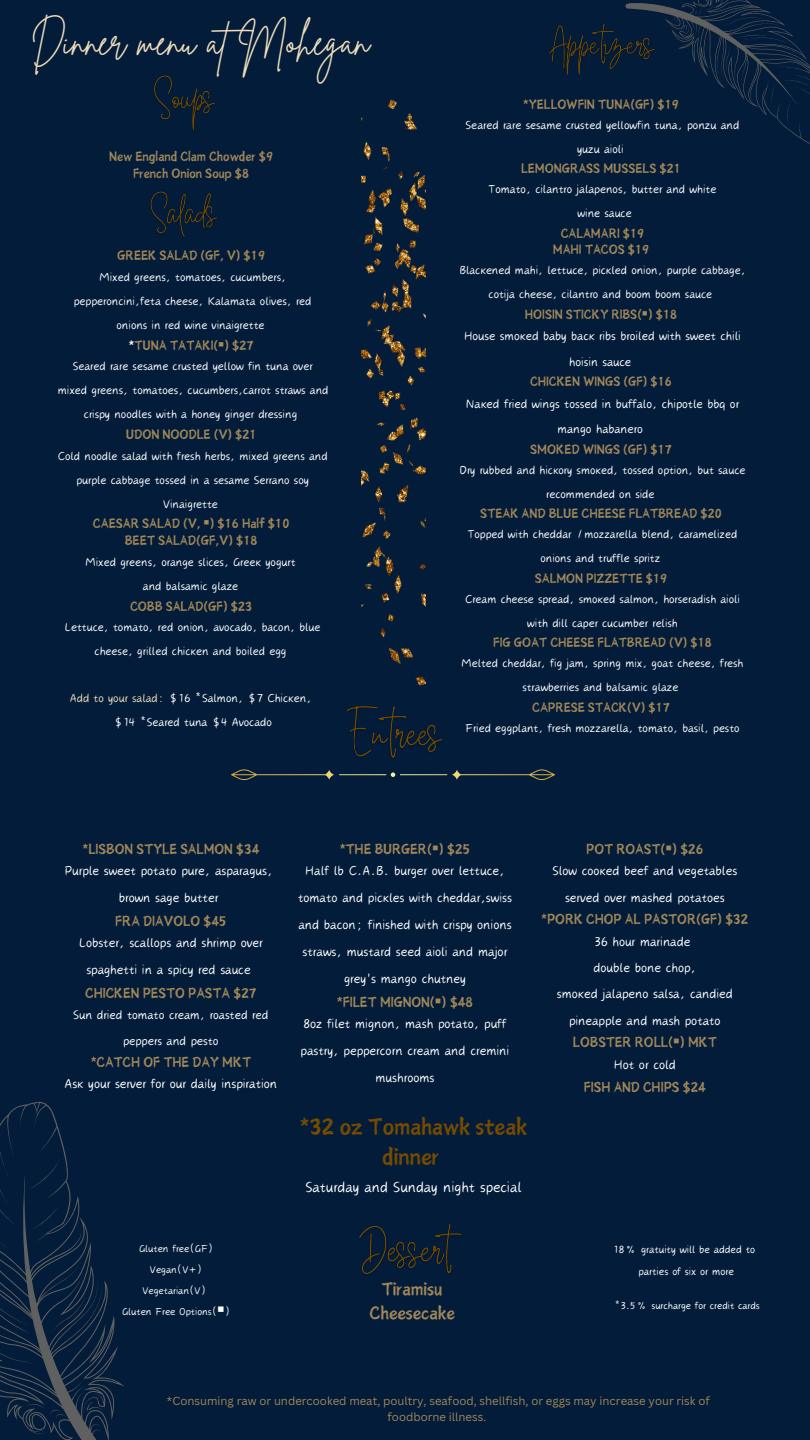
<style>
.page{position:relative;width:810px;height:1440px;background:#021c39}
.page>*{position:absolute;margin:0;border:0;box-sizing:border-box;transform-origin:0 0}
.t1{font:38px "Brittany Signature";color:#efdcbb}
.t2{font:21.7px/29.6px "Canva Breeze";color:#fff;text-align:center}
.t3{font:19.3px/27px "Canva Breeze";color:#fff;text-align:center}
.t4{font:18.3px/25.5px "Canva Breeze";color:#fff;text-align:center}
.t5{font:17.4px/24px "Canva Breeze";color:#fff;text-align:center}
.t6{font:17.3px/24px "Canva Breeze";color:#fff;text-align:center}
.t7{font:17px "Canva Yi Cai Latin";color:#a28759}
.t8{font:15.9px "Canva Breeze";color:#fff}
.t9{font:15.2px "Canva Breeze";color:#fdfdfd}
.t10{font:15.2px "Canva Breeze";color:#fff}
.t11{font:13.3px "Canva Yi Cai Latin";color:#a28759}
.t12{font:12.3px "Canva Yi Cai Latin";color:#a28759}
.t13{font:11.4px/15.8px "Canva Sans";color:#a28759;text-align:center}
.s1{color:#fff}
.s2{font-family:"Noto Sans CJ Ksc"}
.s3{color:#efdcbb}
.s4{font-family:"Canva Yi Cai Latin";color:#764b00}
</style>
<div class="page">
<svg style="left:231px;top:769px;width:324px;height:11px"></svg>
<svg style="left:0;top:1101px;width:125px;height:339px"></svg>
<svg style="left:0;top:1151px;width:61px;height:85px"></svg>
<svg style="left:0;top:1267px;width:42px;height:104px"></svg>
<svg style="left:51px;top:1290px;width:35px;height:51px"></svg>
<svg style="left:26px;top:1400px;width:39px;height:32px"></svg>
<svg style="left:86px;top:1400px;width:19px;height:17px"></svg>
<svg style="left:625px;top:0;width:185px;height:144px"></svg>
<img style="left:361px;top:100px;width:64px;height:585px">
<img style="left:150px;top:191px;width:68px;height:46px">
<img style="left:549px;top:16px;width:109px;height:62px">
<img style="left:154px;top:75px;width:61px;height:55px">
<img style="left:344px;top:706px;width:102px;height:66px">
<img style="left:359px;top:1224px;width:103px;height:50px">
<p class="t1" style="left:31px;top:17px;width:340px">Dinner menu atMohegan</p>
<p class="t12" style="left:109px;top:150px;width:166px">New England Clam Chowder $9</p>
<p class="t12" style="left:133px;top:167px;width:118px">French Onion Soup $8</p>
<h2 class="t12" style="left:117px;top:250px;width:149px">GREEK SALAD (GF, V) $19</h2>
<p class="t6" style="left:74px;top:265px;width:239px">Mixed greens, tomatoes, cucumbers, pepperoncini,feta cheese, Kalamata olives, red onions in red wine vinaigrette</p>
<p class="t12" style="left:129px;top:339px;width:126px"><span class="s1">*</span>TUNA TATAKI(<span class="s2">￭</span>) $27</p>
<p class="t6" style="left:58px;top:354px;width:272px">Seared rare sesame crusted yellow fin tuna over mixed greens, tomatoes, cucumbers,carrot straws and crispy noodles with a honey ginger dressing</p>
<p class="t12" style="left:126px;top:428px;width:132px">UDON NOODLE (V) $21</p>
<p class="t6" style="left:58px;top:443px;width:271px">Cold noodle salad with fresh herbs, mixed greens and purple cabbage tossed in a sesame Serrano soy<br>Vinaigrette</p>
<p class="t12" style="left:93px;top:517px;width:198px">CAESAR SALAD (V, <span class="s2">￭</span>) $16 Half $10</p>
<p class="t12" style="left:125px;top:535px;width:134px">BEET SALAD(GF,V) $18</p>
<p class="t6" style="left:85px;top:550px;width:212px">Mixed greens, orange slices, Greek yogurt</p>
<p class="t6" style="left:143px;top:574px;width:97px">and balsamic glaze</p>
<p class="t12" style="left:130px;top:600px;width:124px">COBB SALAD(GF) $23</p>
<p class="t6" style="left:65px;top:615px;width:257px">Lettuce, tomato, red onion, avocado, bacon, blue cheese, grilled chicken and boiled egg</p>
<p class="t6" style="left:70px;top:686px;width:243px"><span class="s3">Add to your salad:</span> $16 *Salmon, $7 Chicken,</p>
<p class="t6" style="left:113px;top:710px;width:160px">$14 *Seared tuna $4 Avocado</p>
<p class="t12" style="left:523px;top:98px;width:157px">*YELLOWFIN TUNA(GF) $19</p>
<p class="t5" style="left:466px;top:112px;width:275px">Seared rare sesame crusted yellowfin tuna, ponzu and yuzu aioli</p>
<p class="t12" style="left:521px;top:162px;width:161px">LEMONGRASS MUSSELS $21</p>
<p class="t6" style="left:489px;top:177px;width:229px">Tomato, cilantro jalapenos, butter and white</p>
<p class="t6" style="left:578px;top:201px;width:56px">wine sauce</p>
<p class="t12" style="left:561px;top:227px;width:85px">CALAMARI $19</p>
<p class="t12" style="left:553px;top:243px;width:98px">MAHI TACOS $19</p>
<p class="t6" style="left:459px;top:258px;width:288px">Blackened mahi, lettuce, pickled onion, purple cabbage, cotija cheese, cilantro and boom boom sauce</p>
<p class="t12" style="left:525px;top:308px;width:154px">HOISIN STICKY RIBS(<span class="s2">￭</span>) $18</p>
<p class="t4" style="left:464px;top:323px;width:278px">House smoked baby back ribs broiled with sweet chili hoisin sauce</p>
<p class="t12" style="left:530px;top:375px;width:143px">CHICKEN WINGS (GF) $16</p>
<p class="t4" style="left:466px;top:390px;width:275px">Naked fried wings tossed in buffalo, chipotle bbq or mango habanero</p>
<p class="t12" style="left:530px;top:443px;width:143px">SMOKED WINGS (GF) $17</p>
<p class="t6" style="left:460px;top:457px;width:287px">Dry rubbed and hickory smoked, tossed option, but sauce recommended on side</p>
<p class="t12" style="left:480px;top:507px;width:243px">STEAK AND BLUE CHEESE FLATBREAD $20</p>
<p class="t6" style="left:468px;top:522px;width:271px">Topped with cheddar /mozzarella blend, caramelized onions and truffle spritz</p>
<p class="t12" style="left:535px;top:572px;width:134px">SALMON PIZZETTE $19</p>
<p class="t6" style="left:465px;top:586px;width:276px">Cream cheese spread, smoked salmon, horseradish aioli with dill caper cucumber relish</p>
<p class="t12" style="left:493px;top:636px;width:220px">FIG GOAT CHEESE FLATBREAD (V) $18</p>
<p class="t6" style="left:462px;top:651px;width:283px">Melted cheddar, fig jam, spring mix, goat cheese, fresh strawberries and balsamic glaze</p>
<p class="t12" style="left:532px;top:701px;width:139px">CAPRESE STACK(V) $17</p>
<p class="t6" style="left:465px;top:715px;width:276px">Fried eggplant, fresh mozzarella, tomato, basil, pesto</p>
<p class="t11" style="left:83px;top:842px;width:178px">*LISBON STYLE SALMON $34</p>
<p class="t3" style="left:64px;top:857px;width:210px">Purple sweet potato pure, asparagus, brown sage butter</p>
<p class="t11" style="left:115px;top:914px;width:113px">FRA DIAVOLO $45</p>
<p class="t3" style="left:79px;top:929px;width:185px">Lobster, scallops and shrimp over spaghetti in a spicy red sauce</p>
<p class="t11" style="left:85px;top:986px;width:173px">CHICKEN PESTO PASTA $27</p>
<p class="t4" style="left:73px;top:1002px;width:197px">Sun dried tomato cream, roasted red peppers and pesto</p>
<p class="t11" style="left:91px;top:1055px;width:162px">*CATCH OF THE DAY MKT</p>
<p class="t3" style="left:65px;top:1070px;width:214px">Ask your server for our daily inspiration</p>
<p class="t9" style="left:139px;top:1241px;width:76px">Gluten free(GF)</p>
<p class="t9" style="left:150px;top:1262px;width:54px">Vegan(V+)</p>
<p class="t9" style="left:142px;top:1283px;width:65px">Vegetarian(V)</p>
<h5 class="t9" style="left:122px;top:1304px;width:110px">Gluten Free Options(<span class="s2">￭</span>)</h5>
<p class="t11" style="left:340px;top:842px;width:132px">*THE BURGER(<span class="s2">￭</span>) $25</p>
<p class="t3" style="left:298px;top:857px;width:215px">Half lb C.A.B. burger over lettuce, tomato and pickles with cheddar,swiss and bacon; finished with crispy onions straws, mustard seed aioli and major grey's mango chutney</p>
<p class="t11" style="left:337px;top:995px;width:138px">*FILET MIGNON(<span class="s2">￭</span>) $48</p>
<p class="t3" style="left:301px;top:1010px;width:210px">8oz filet mignon, mash potato, puff pastry, peppercorn cream and cremini mushrooms</p>
<h6 class="t2" style="left:300px;top:1113px;width:229px"><span class="s4">*32 oz Tomahawk steak dinner<br></span>Saturday and Sunday night special</h6>
<p class="t11" style="left:586px;top:842px;width:119px">POT ROAST(<span class="s2">￭</span>) $26</p>
<p class="t3" style="left:552px;top:858px;width:186px;line-height:26.2px">Slow cooked beef and vegetables served over mashed potatoes</p>
<p class="t11" style="left:541px;top:913px;width:209px">*PORK CHOP AL PASTOR(GF) $32</p>
<p class="t3" style="left:557px;top:928px;width:178px;line-height:26.2px">36 hour marinade<br>double bone chop,<br>smoked jalapeno salsa, candied pineapple and mash potato</p>
<p class="t11" style="left:573px;top:1036px;width:145px">LOBSTER ROLL(<span class="s2">￭</span>) MKT</p>
<p class="t3" style="left:614px;top:1051px;width:63px">Hot or cold</p>
<p class="t11" style="left:584px;top:1080px;width:123px">FISH AND CHIPS $24</p>
<p class="t7" style="left:381px;top:1280px;width:62px">Tiramisu</p>
<p class="t7" style="left:370px;top:1304px;width:87px">Cheesecake</p>
<p class="t8" style="left:613px;top:1242px;width:143px">18% gratuity will be added to</p>
<p class="t8" style="left:639px;top:1264px;width:97px">parties of six or more</p>
<p class="t10" style="left:614px;top:1299px;width:147px">*3.5% surcharge for credit cards</p>
<h6 class="t13" style="left:167px;top:1393px;width:544px">*Consuming raw or undercooked meat, poultry, seafood, shellfish, or eggs may increase your risk of foodborne illness.</h6>
</div>
